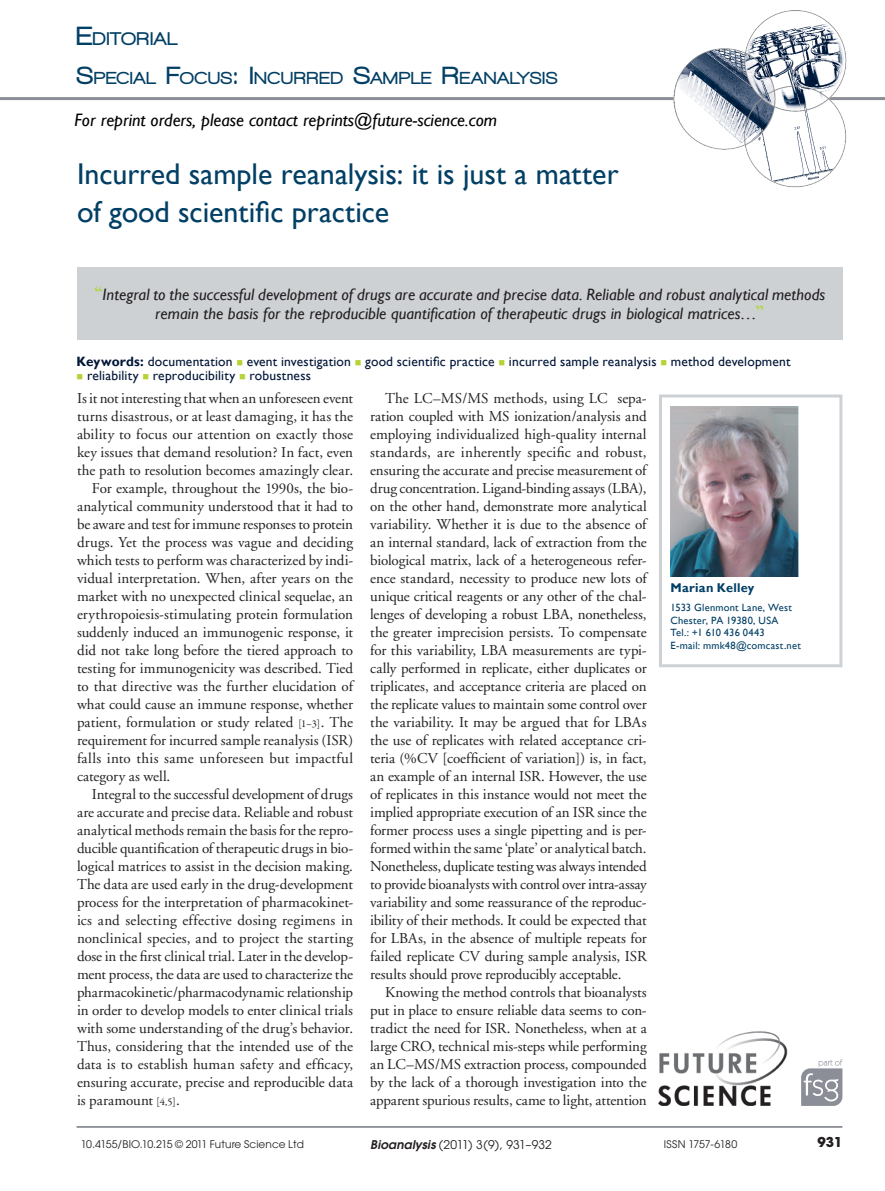
<style>
.page{position:relative;width:885px;height:1191px;background:#fff}
.page>*{position:absolute;margin:0;border:0;box-sizing:border-box;transform-origin:0 0}
.articletitle{font:30px/37.5px "Gill Sans";color:#023f65}
.runningauthor{font:900 18.9px "Walkway";letter-spacing:.065em;color:#023f65}
.t1{font:italic 18px "Gill Sans";color:#000}
.runningauthor-2{font:900 17.85px "Walkway";letter-spacing:.06em;color:#023f65}
.standfirst{font:italic 16.5px/19.5px "Gill Sans";letter-spacing:.005em;color:#231f20;text-align:center}
.bodyindent{font:15px/18px "Adobe Garamond";letter-spacing:-.005em;color:#231f20;text-align:justify}
.bodyfirst{font:15px/18px "Adobe Garamond";letter-spacing:.005em;color:#231f20;text-align:justify}
.Keywords_Ed{font:13.5px "Gill Sans";letter-spacing:.015em;color:#001537}
.t2{font:700 13.5px "Avant Garde";color:#231f20}
.author{font:700 12.75px "Gill Sans";letter-spacing:.02em;color:#023f65}
.t3{font:12px "Avant Garde";letter-spacing:.005em;color:#231f20}
.correspondence{font:10.5px/12.6px "Gill Sans";letter-spacing:.02em;color:#023f65}
.t4{font:10.5px "Avant Garde";color:#231f20}
.s1{font-size:27px}
.s2{font-size:25.5px}
.s3{font-family:"Californian FB";font-weight:700;font-style:normal;font-size:21px;color:#b4d44c}
.s4{font-weight:700}
.s5{color:#b5d334}
.s6{font-family:"Garamond Premr Pro";font-size:10.5px}
.s7{font-weight:600;font-style:italic}
</style>
<div class="page">
<hr style="left:77px;top:1126px;width:765px;height:1px;background:#8b8e96">
<hr style="left:0;top:97px;width:884px;height:3px;background:#8b8e96">
<img style="left:659px;top:1031px;width:129px;height:75px">
<svg style="left:801px;top:1059px;width:41px;height:47px"></svg>
<div style="left:77px;top:267px;width:765px;height:72px;background:#cdd1d4"></div>
<img style="left:670px;top:406px;width:128px;height:170px">
<div style="left:659px;top:394px;width:183px;height:273px;border:3px solid #cdd1d4"></div>
<img style="left:673px;top:10px;width:172px;height:178px">
<p class="runningauthor" style="left:77px;top:28px;width:102px"><span class="s1">E</span>DITORIAL</p>
<p class="runningauthor-2" style="left:77px;top:69px;width:482px"><span class="s2">S</span>PECIAL <span class="s2">F</span>OCUS<span class="s2">: I</span>NCURRED <span class="s2">S</span>AMPLE <span class="s2">R</span>EANALYSIS</p>
<p class="t1" style="left:74px;top:110px;width:424px">For reprint orders, please contact reprints@future-science.com</p>
<p class="articletitle" style="left:77px;top:156px;width:543px">Incurred sample reanalysis: it is just a matter of good scientific practice</p>
<p class="standfirst" style="left:94px;top:284px;width:732px"><span class="s3">“</span>Integral to the successful development of drugs are accurate and precise data. Reliable and robust analytical methods remain the basis for the reproducible quantification of therapeutic drugs in biological matrices…<span class="s3">”</span></p>
<p class="Keywords_Ed" style="left:77px;top:353px;width:715px"><span class="s4">Keywords:</span> documentation <span class="s5">■</span> event investigation <span class="s5">■</span> good scientific practice <span class="s5">■</span> incurred sample reanalysis <span class="s5">■</span> method development</p>
<p class="Keywords_Ed" style="left:77px;top:367px;width:236px"><span class="s5">■</span> reliability <span class="s5">■</span> reproducibility <span class="s5">■</span> robustness</p>
<p class="bodyfirst" style="left:77px;top:389px;width:277px">Is it not interesting that when an unforeseen event turns disastrous, or at least damaging, it has the ability to focus our attention on exactly those key issues that demand resolution? In fact, even the path to resolution becomes amazingly clear.</p>
<p class="bodyindent" style="left:77px;top:479px;width:277px;text-indent:15px">For example, throughout the 1990s, the bio&shy;analytical community understood that it had to be aware and test for immune responses to protein drugs. Yet the process was vague and deciding which tests to perform was characterized by indi&shy;vidual interpretation. When, after years on the market with no unexpected clinical sequelae, an erythropoiesis-stimulating protein formulation suddenly induced an immunogenic response, it did not take long before the tiered approach to testing for immunogenicity was described. Tied to that directive was the further elucidation of what could cause an immune response, whether patient, formulation or study related <span class="s6">[1–3]</span>. The requirement for incurred sample reanalysis (ISR) falls into this same unforeseen but impactful category as well.</p>
<p class="bodyindent" style="left:77px;top:785px;width:277px;text-indent:15px">Integral to the successful development of drugs are accurate and precise data. Reliable and robust analytical methods remain the basis for the repro&shy;ducible quantification of therapeutic drugs in bio&shy;logical matrices to assist in the decision making.<br>The data are used early in the drug-development process for the interpretation of pharmacokinet&shy;ics and selecting effective dosing regimens in nonclinical species, and to project the starting dose in the first clinical trial. Later in the develop&shy;ment process, the data are used to characterize the pharmacokinetic/pharmacodynamic relationship in order to develop models to enter clinical trials with some understanding of the drug’s behavior.<br>Thus, considering that the intended use of the data is to establish human safety and efficacy, ensuring accurate, precise and reproducible data is paramount <span class="s6">[4,5]</span>.</p>
<p class="bodyindent" style="left:370px;top:389px;width:278px;text-indent:15px">The LC–MS/MS methods, using LC sepa&shy;ration coupled with MS ionization/analysis and employing individualized high-quality internal standards, are inherently specific and robust, ensuring the accurate and precise measurement of drug concentration. Ligand-binding assays (LBA), on the other hand, demonstrate more analytical variability. Whether it is due to the absence of an internal standard, lack of extraction from the biological matrix, lack of a heterogeneous refer&shy;ence standard, necessity to produce new lots of unique critical reagents or any other of the chal&shy;lenges of developing a robust LBA, nonetheless, the greater imprecision persists. To compensate for this variability, LBA measurements are typi&shy;cally performed in replicate, either duplicates or triplicates, and acceptance criteria are placed on the replicate values to maintain some control over the variability. It may be argued that for LBAs the use of replicates with related acceptance cri&shy;teria (%CV [coefficient of variation]) is, in fact, an example of an internal ISR. However, the use of replicates in this instance would not meet the implied appropriate execution of an ISR since the former process uses a single pipetting and is per&shy;formed within the same ‘plate’ or analytical batch.<br>Nonetheless, duplicate testing was always intended to provide bioanalysts with control over intra-assay variability and some reassurance of the reproduc&shy;ibility of their methods. It could be expected that for LBAs, in the absence of multiple repeats for failed replicate CV during sample analysis, ISR results should prove reproducibly acceptable.</p>
<p class="bodyindent" style="left:370px;top:983px;width:278px;text-indent:15px">Knowing the method controls that bioanalysts put in place to ensure reliable data seems to con&shy;tradict the need for ISR. Nonetheless, when at a large CRO, technical mis-steps while performing an LC–MS/MS extraction process, compounded by the lack of a thorough investigation into the apparent spurious results, came to light, attention</p>
<p class="author" style="left:670px;top:580px;width:85px">Marian Kelley</p>
<p class="correspondence" style="left:670px;top:601px;width:132px">1533 Glenmont Lane, West<br>Chester, PA 19380, USA<br>Tel.: +1 610 436 0443<br>E-mail: mmk48@comcast.net</p>
<p class="t4" style="left:81px;top:1137px;width:224px">10.4155/BIO.10.215 © 2011 Future Science Ltd</p>
<p class="t3" style="left:370px;top:1137px;width:183px"><span class="s7">Bioanalysis</span> (2011) 3(9), 931–932</p>
<p class="t4" style="left:663px;top:1137px;width:75px">ISSN 1757-6180</p>
<p class="t2" style="left:817px;top:1133px;width:27px">931</p>
</div>
